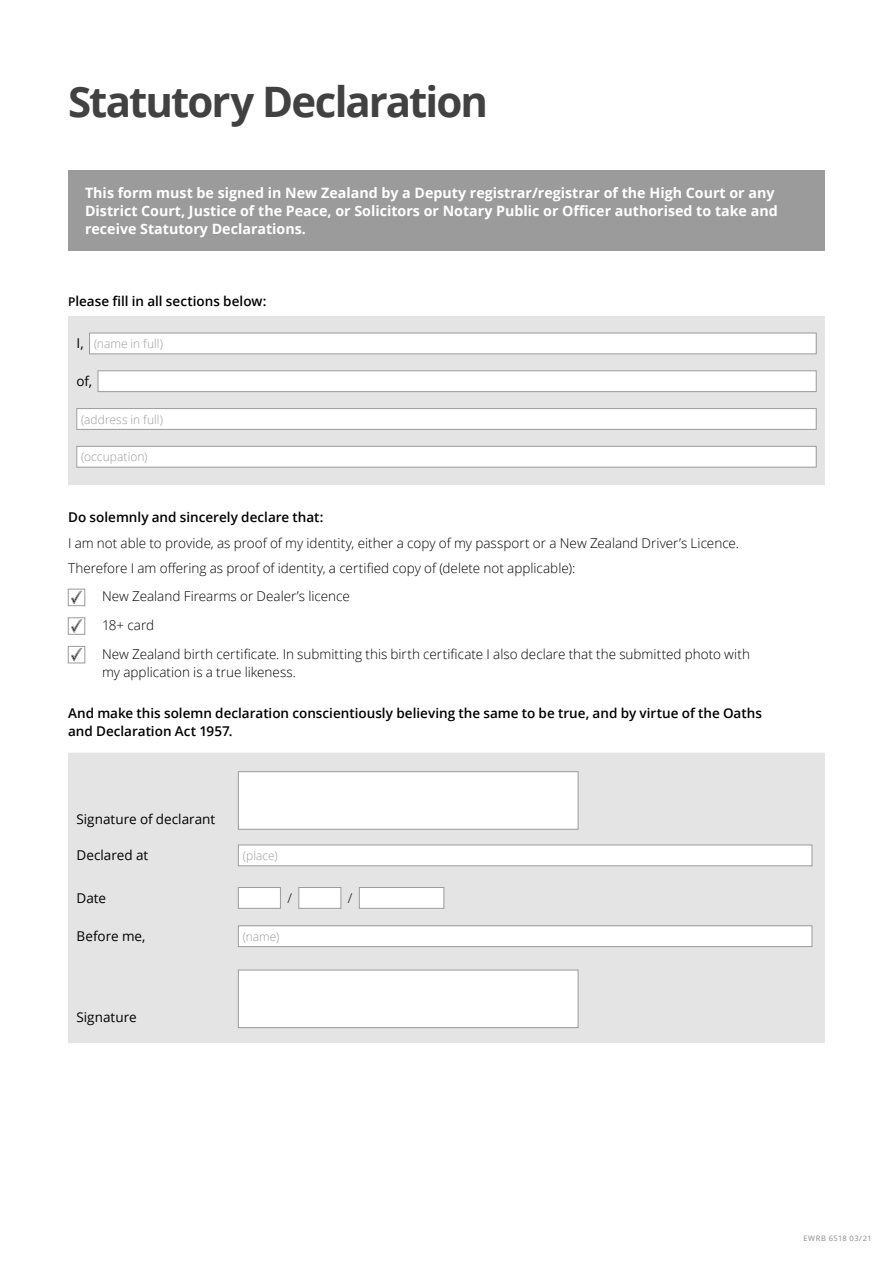
<style>
.page{position:relative;width:893px;height:1263px;background:#fff}
.page>*{position:absolute;margin:0;border:0;box-sizing:border-box;transform-origin:0 0}
.t1{font:700 42px "Open Sans";letter-spacing:-.045em;color:#414141}
.t2{font:700 14.25px/18px "Open Sans";color:#fff}
.t3{font:300 13.5px/28.7px "Open Sans";color:#000}
.t4{font:600 13.5px/18px "Open Sans";color:#000}
.t5{font:13.5px "Open Sans";color:#000}
.t6{font:300 12px "Open Sans";letter-spacing:.005em;color:#9b9b9c}
.t7{font:7.5px "Open Sans";letter-spacing:.075em;color:#868787}
.s1{font-size:12px}
.s2{font-weight:400;font-size:13.5px;color:#000}
</style>
<div class="page">
<div style="left:68px;top:170px;width:757px;height:81px;background:#9b9b9c"></div>
<div style="left:68px;top:316px;width:757px;height:168px;background:#e4e4e4"></div>
<div style="left:90px;top:333px;width:726px;height:21px;background:#fff"></div>
<div style="left:89px;top:333px;width:727px;height:21px;border:1px solid #9b9b9c"></div>
<div style="left:98px;top:371px;width:718px;height:21px;background:#fff;border:1px solid #9b9b9c"></div>
<div style="left:77px;top:409px;width:739px;height:20px;background:#fff"></div>
<div style="left:77px;top:408px;width:739px;height:22px;border:1px solid #9b9b9c"></div>
<div style="left:77px;top:446px;width:739px;height:21px;background:#fff"></div>
<div style="left:77px;top:446px;width:739px;height:21px;border:1px solid #9b9b9c"></div>
<div style="left:68px;top:589px;width:17px;height:17px;background:#fff;border:1px solid #9b9b9c"></div>
<svg style="left:71px;top:591px;width:11px;height:13px"></svg>
<div style="left:68px;top:617px;width:17px;height:17px;background:#fff;border:1px solid #9b9b9c"></div>
<svg style="left:71px;top:619px;width:11px;height:14px"></svg>
<div style="left:68px;top:646px;width:17px;height:17px;background:#fff;border:1px solid #9b9b9c"></div>
<svg style="left:71px;top:648px;width:11px;height:13px"></svg>
<div style="left:68px;top:753px;width:757px;height:290px;background:#e4e4e4"></div>
<div style="left:238px;top:771px;width:340px;height:58px;background:#fff;border:1px solid #9b9b9c"></div>
<div style="left:238px;top:845px;width:574px;height:21px;background:#fff"></div>
<div style="left:238px;top:845px;width:574px;height:21px;border:1px solid #9b9b9c"></div>
<div style="left:238px;top:887px;width:43px;height:21px;background:#fff;border:1px solid #9b9b9c"></div>
<div style="left:299px;top:887px;width:42px;height:21px;background:#fff;border:1px solid #9b9b9c"></div>
<div style="left:359px;top:887px;width:85px;height:21px;background:#fff;border:1px solid #9b9b9c"></div>
<div style="left:238px;top:926px;width:574px;height:20px;background:#fff"></div>
<div style="left:238px;top:925px;width:574px;height:22px;border:1px solid #9b9b9c"></div>
<div style="left:238px;top:970px;width:340px;height:58px;background:#fff;border:1px solid #9b9b9c"></div>
<h1 class="t1" style="left:68px;top:72px;width:422px">Statutory Declaration</h1>
<p class="t2" style="left:85px;top:183px;width:694px">This form must be signed in New Zealand by a Deputy registrar/registrar of the High Court or any<br>District Court, Justice of the Peace, or Solicitors or Notary Public or Officer authorised to take and receive Statutory Declarations.</p>
<p class="t4" style="left:68px;top:291px;width:200px"><span class="s1">P</span>lease fill in all sections below:</p>
<p class="t6" style="left:77px;top:335px;width:88px"><span class="s2">I,</span> (name in full)</p>
<p class="t5" style="left:77px;top:372px;width:17px">of,</p>
<p class="t6" style="left:81px;top:411px;width:83px">(address in full)</p>
<p class="t6" style="left:81px;top:449px;width:68px">(occupation)</p>
<p class="t4" style="left:68px;top:508px;width:257px">Do solemnly and sincerely declare that:</p>
<p class="t3" style="left:68px;top:531px;width:672px;line-height:24.5px">I am not able to provide, as proof of my identity, either a copy of my passport or a New Zealand Driver’s Licence.<br>Therefore I am offering as proof of identity, a certified copy of (delete not applicable):</p>
<p class="t3" style="left:102px;top:582px;width:649px">New Zealand Firearms or Dealer’s licence<br>18+ card<br>New Zealand birth certificate. In submitting this birth certificate I also declare that the submitted photo with</p>
<p class="t3" style="left:102px;top:657px;width:196px">my application is a true likeness.</p>
<p class="t4" style="left:68px;top:704px;width:695px">And make this solemn declaration conscientiously believing the same to be true, and by virtue of the Oaths and Declaration Act 1957.</p>
<p class="t5" style="left:77px;top:809px;width:140px">Signature of declarant</p>
<p class="t5" style="left:77px;top:846px;width:73px">Declared at</p>
<p class="t6" style="left:243px;top:847px;width:36px">(place)</p>
<p class="t5" style="left:77px;top:888px;width:31px">Date</p>
<p class="t3" style="left:287px;top:883px;width:6px">/</p>
<p class="t3" style="left:348px;top:883px;width:6px">/</p>
<p class="t5" style="left:77px;top:927px;width:70px">Before me,</p>
<p class="t6" style="left:243px;top:928px;width:38px">(name)</p>
<p class="t5" style="left:77px;top:1008px;width:62px">Signature</p>
<p class="t7" style="left:803px;top:1233px;width:70px">EWRB 6518 03/21</p>
</div>
